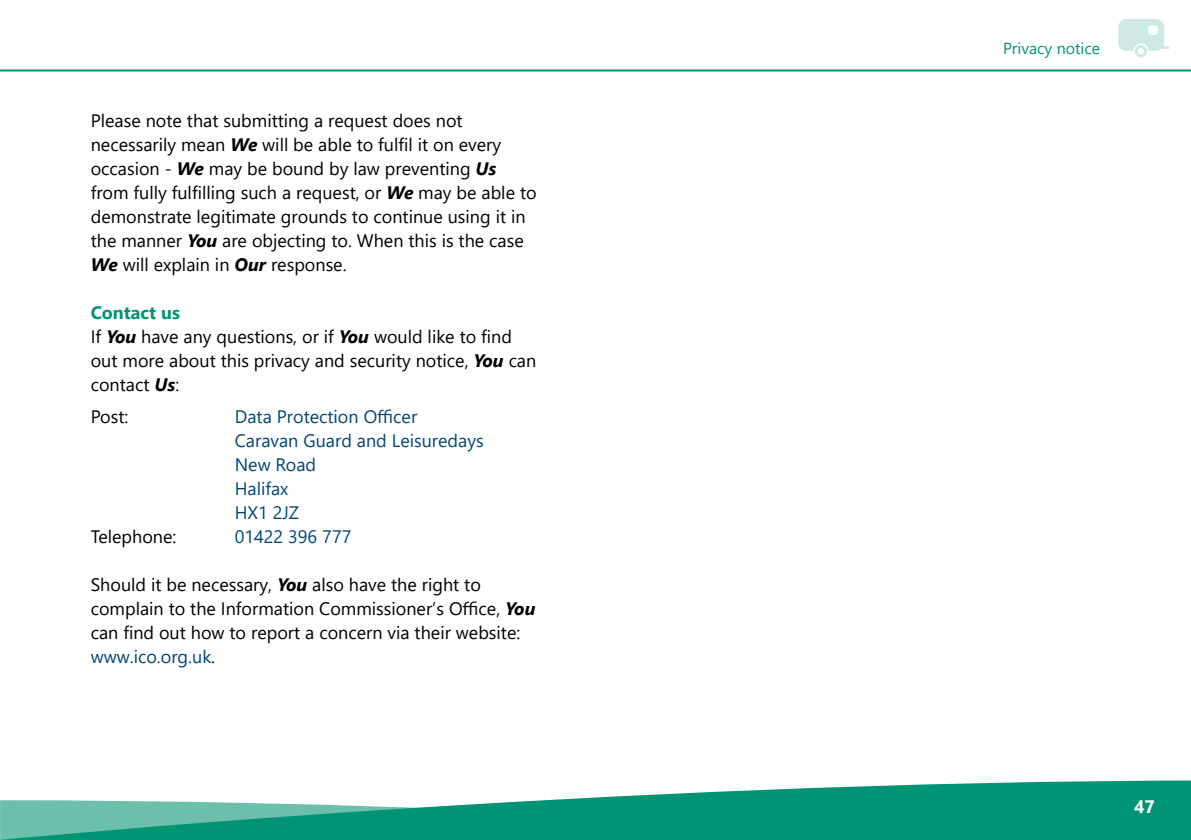
<style>
.page{position:relative;width:1191px;height:840px;background:#fff}
.page>*{position:absolute;margin:0;border:0;box-sizing:border-box;transform-origin:0 0}
.t1{font:18px/24px "Segoe UI";color:#000}
.t2{font:18px/24px "Segoe UI";color:#004676}
.t3{font:700 18px "Segoe UI";color:#fff}
.t4{font:16px "Segoe UI";color:#009475}
.s1{font-weight:700;font-style:italic}
.s2{font-weight:700;color:#009475}
.s3{color:#004676}
</style>
<div class="page">
<svg style="left:1118px;top:19px;width:51px;height:38px"></svg>
<hr style="left:0;top:69px;width:1191px;height:2px;background:#009475">
<svg style="left:0;top:780px;width:1191px;height:59px;fill:#009475"></svg>
<p class="t1" style="left:91px;top:107px;width:447px">Please note that submitting a request does not necessarily mean <span class="s1">We</span> will be able to fulfil it on every occasion - <span class="s1">We</span> may be bound by law preventing <span class="s1">Us </span>from fully fulfilling such a request, or <span class="s1">We</span> may be able to demonstrate legitimate grounds to continue using it in the manner <span class="s1">You</span> are objecting to. When this is the case <span class="s1">We</span> will explain in <span class="s1">Our</span> response.</p>
<p class="t1" style="left:91px;top:298px;width:447px"><span class="s2">Contact us<br></span>If <span class="s1">You</span> have any questions, or if <span class="s1">You</span> would like to find out more about this privacy and security notice, <span class="s1">You</span> can contact <span class="s1">Us</span>:</p>
<p class="t1" style="left:91px;top:402px;width:39px">Post:</p>
<p class="t2" style="left:235px;top:402px;width:250px">Data Protection Officer<br>Caravan Guard and Leisuredays<br>New Road<br>Halifax<br>HX1 2JZ</p>
<p class="t1" style="left:91px;top:522px;width:87px">Telephone:</p>
<p class="t2" style="left:235px;top:522px;width:118px">01422 396 777</p>
<p class="t1" style="left:91px;top:570px;width:446px">Should it be necessary, <span class="s1">You</span> also have the right to complain to the Information Commissioner’s Office, <span class="s1">You </span>can find out how to report a concern via their website: <span class="s3">www.ico.org.uk</span>.</p>
<p class="t4" style="left:1003px;top:34px;width:99px">Privacy notice</p>
<p class="t3" style="left:1134px;top:789px;width:22px">47</p>
</div>
